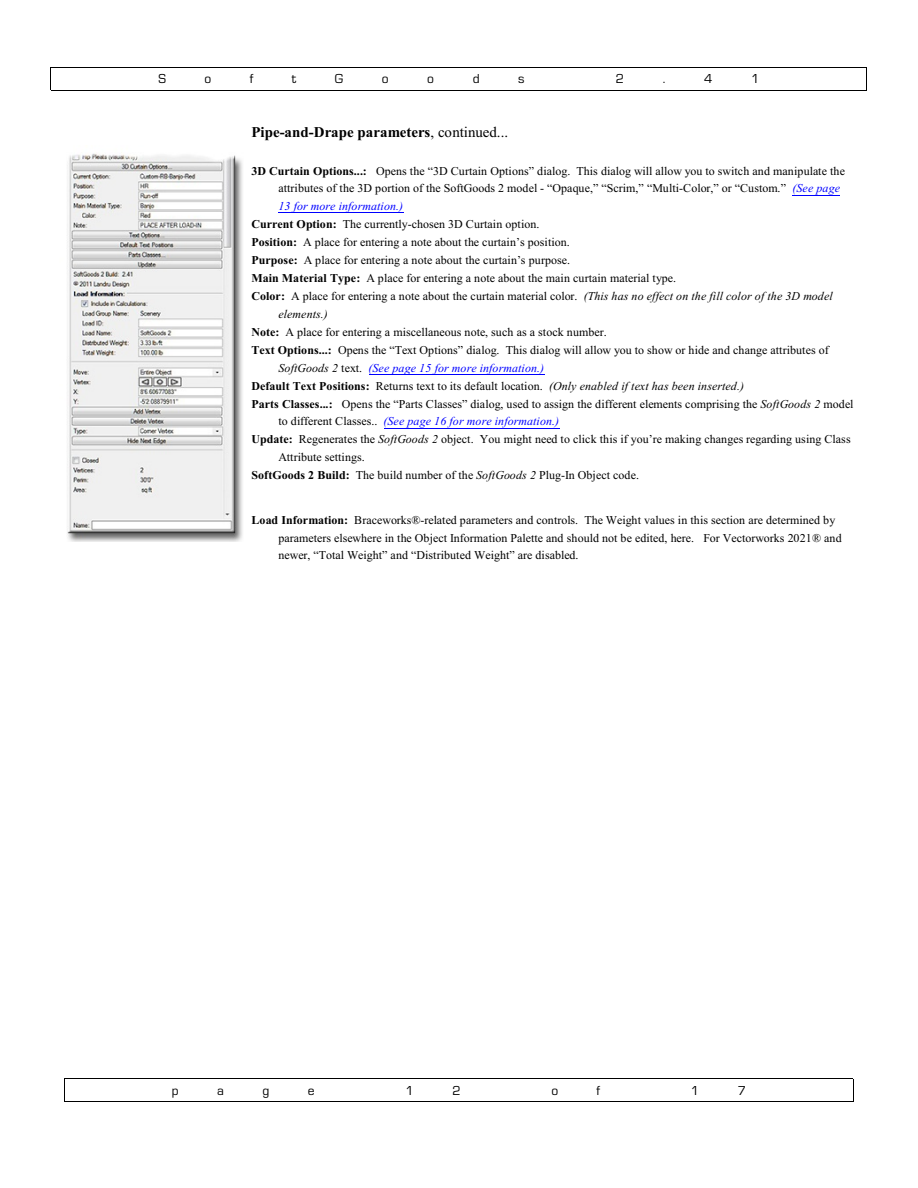
<style>
.page{position:relative;width:918px;height:1188px;background:#fff}
.page>*{position:absolute;margin:0;border:0;box-sizing:border-box;transform-origin:0 0}
.t1{font:700 15px "Times New Roman";color:#000}
.t2{font:13.5px "Eurostile";color:#000}
.t3{font:12px/17.9px "Times New Roman";color:#000}
.t4{font:italic 12px "Times New Roman";color:#00f}
.t5{font:italic 12px "Times New Roman";color:#000}
.s1{font-weight:400}
.s2{font-weight:700}
.s3{font-style:italic;color:#00f}
.s4{font-style:italic}
.s5{color:#000}
.s6{font-style:normal;color:#000}
.s7{font-weight:700;font-style:normal}
.s8{font-style:normal}
</style>
<div class="page">
<img style="left:67px;top:153px;width:176px;height:389px">
<hr style="left:793px;top:195px;width:47px;height:1px;background:#00f">
<hr style="left:278px;top:212px;width:126px;height:1px;background:#00f">
<hr style="left:369px;top:374px;width:175px;height:1px;background:#00f">
<hr style="left:384px;top:428px;width:175px;height:1px;background:#00f">
<p class="t2" style="left:158px;top:74px;width:9px">S</p>
<p class="t2" style="left:204px;top:74px;width:8px">o</p>
<p class="t2" style="left:250px;top:74px;width:5px">f</p>
<p class="t2" style="left:292px;top:74px;width:6px">t</p>
<p class="t2" style="left:335px;top:74px;width:10px">G</p>
<p class="t2" style="left:382px;top:74px;width:8px">o</p>
<p class="t2" style="left:427px;top:74px;width:8px">o</p>
<p class="t2" style="left:473px;top:74px;width:8px">d</p>
<p class="t2" style="left:518px;top:74px;width:8px">s</p>
<p class="t2" style="left:616px;top:74px;width:10px">2</p>
<p class="t2" style="left:663px;top:74px;width:4px">.</p>
<p class="t2" style="left:704px;top:74px;width:10px">4</p>
<p class="t2" style="left:751px;top:74px;width:10px">1</p>
<p class="t1" style="left:251px;top:127px;width:258px">Pipe-and-Drape parameters<span class="s1">, continued...</span></p>
<p class="t3" style="left:251px;top:163px;width:595px"><span class="s2">3D Curtain Options...:</span> Opens the “3D Curtain Options” dialog. This dialog will allow you to switch and manipulate the</p>
<p class="t3" style="left:278px;top:181px;width:563px">attributes of the 3D portion of the SoftGoods 2 model - “Opaque,” “Scrim,” “Multi-Color,” or “Custom.” <span class="s3">(See page</span></p>
<p class="t4" style="left:278px;top:202px;width:126px">13 for more information.)</p>
<p class="t3" style="left:251px;top:216px;width:290px"><span class="s2">Current Option:</span> The currently-chosen 3D Curtain option.</p>
<p class="t3" style="left:251px;top:234px;width:320px"><span class="s2">Position:</span> A place for entering a note about the curtain’s position.</p>
<p class="t3" style="left:251px;top:252px;width:320px"><span class="s2">Purpose:</span> A place for entering a note about the curtain’s purpose.</p>
<p class="t3" style="left:251px;top:270px;width:426px"><span class="s2">Main Material Type:</span> A place for entering a note about the main curtain material type.</p>
<p class="t3" style="left:251px;top:288px;width:583px"><span class="s2">Color:</span> A place for entering a note about the curtain material color. <span class="s4">(This has no effect on the fill color of the 3D model</span></p>
<p class="t5" style="left:278px;top:310px;width:51px">elements.)</p>
<p class="t3" style="left:251px;top:324px;width:357px"><span class="s2">Note:</span> A place for entering a miscellaneous note, such as a stock number.</p>
<p class="t3" style="left:251px;top:342px;width:579px"><span class="s2">Text Options...:</span> Opens the “Text Options” dialog. This dialog will allow you to show or hide and change attributes of</p>
<p class="t4" style="left:278px;top:363px;width:267px"><span class="s5">SoftGoods 2</span> <span class="s6">text.</span> (See page 15 for more information.)</p>
<p class="t5" style="left:251px;top:381px;width:494px"><span class="s7">Default Text Positions:</span> <span class="s8">Returns text to its default location.</span> (Only enabled if text has been inserted.)</p>
<p class="t3" style="left:251px;top:396px;width:604px"><span class="s2">Parts Classes...:</span> Opens the “Parts Classes” dialog, used to assign the different elements comprising the <span class="s4">SoftGoods 2</span> model</p>
<p class="t4" style="left:278px;top:417px;width:282px"><span class="s6">to different Classes..</span> (See page 16 for more information.)</p>
<p class="t3" style="left:251px;top:432px;width:601px"><span class="s2">Update:</span> Regenerates the <span class="s4">SoftGoods 2</span> object. You might need to click this if you’re making changes regarding using Class</p>
<p class="t3" style="left:278px;top:449px;width:88px">Attribute settings.</p>
<p class="t3" style="left:251px;top:467px;width:389px"><span class="s2">SoftGoods 2 Build:</span> The build number of the <span class="s4">SoftGoods 2</span> Plug-In Object code.</p>
<p class="t3" style="left:278px;top:512px;width:565px;text-indent:-27px"><span class="s2">Load Information:</span> Braceworks®-related parameters and controls. The Weight values in this section are determined by parameters elsewhere in the Object Information Palette and should not be edited, here. For Vectorworks 2021® and newer, “Total Weight” and “Distributed Weight” are disabled.</p>
<p class="t2" style="left:172px;top:1086px;width:8px">p</p>
<p class="t2" style="left:217px;top:1086px;width:8px">a</p>
<p class="t2" style="left:263px;top:1086px;width:8px">g</p>
<p class="t2" style="left:308px;top:1086px;width:8px">e</p>
<p class="t2" style="left:406px;top:1086px;width:10px">1</p>
<p class="t2" style="left:452px;top:1086px;width:10px">2</p>
<p class="t2" style="left:551px;top:1086px;width:8px">o</p>
<p class="t2" style="left:597px;top:1086px;width:5px">f</p>
<p class="t2" style="left:691px;top:1086px;width:10px">1</p>
<p class="t2" style="left:738px;top:1086px;width:10px">7</p>
</div>
